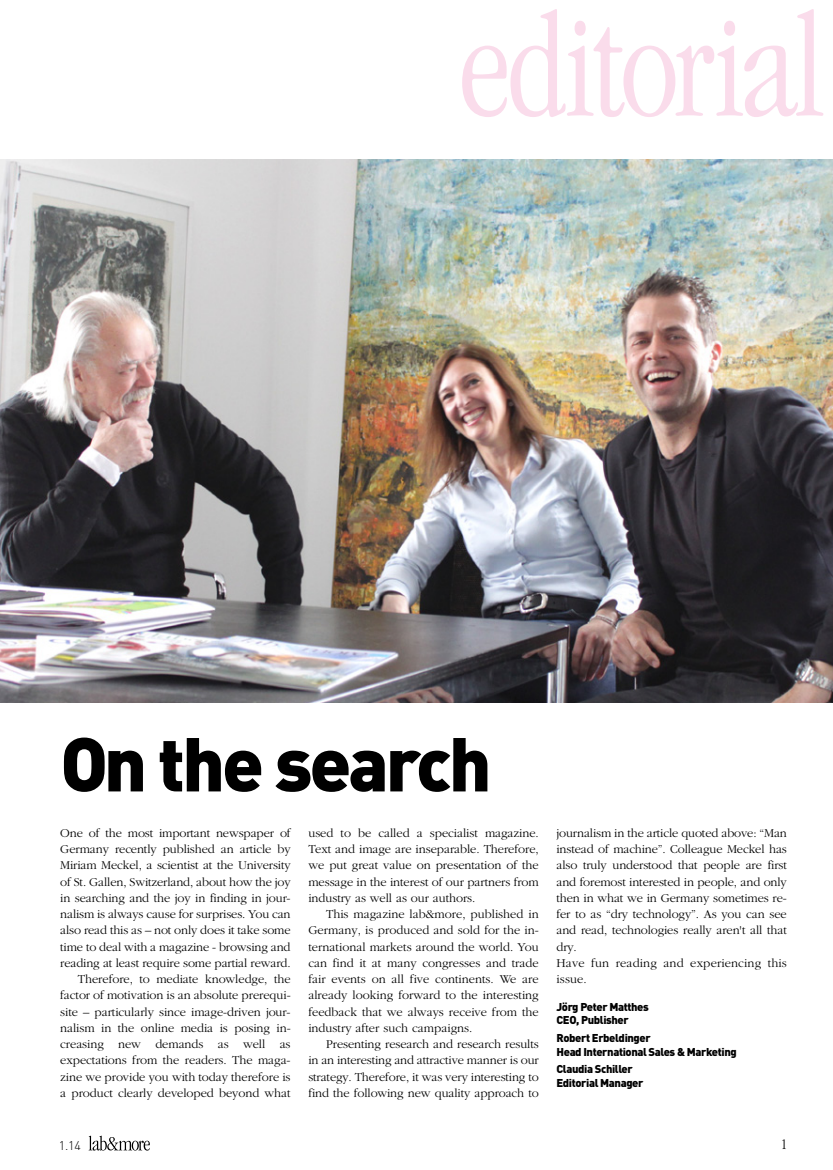
<style>
.page{position:relative;width:833px;height:1170px;background:#fff}
.page>*{position:absolute;margin:0;border:0;box-sizing:border-box;transform-origin:0 0}
.t1{font:300 condensed 150px "Garamond";letter-spacing:-.025em;color:#fadceb}
.t2{font:900 75px "DIN";letter-spacing:-.04em;color:#000}
.t3{font:300 condensed 15px "Garamond";color:#000}
.t4{font:300 12.5px/16.2px "Garamond";letter-spacing:-.01em;color:#000;text-align:justify}
.t5{font:300 12.5px "DIN";color:#000}
.t6{font:900 11.25px/13.8px "DIN Pro";letter-spacing:-.035em;color:#000}
</style>
<div class="page">
<svg style="left:89px;top:1135px;width:61px;height:15px"></svg>
<img style="left:0;top:160px;width:833px;height:542px">
<h1 class="t1" style="left:460px;top:-13px;width:367px">editorial</h1>
<h2 class="t2" style="left:60px;top:714px;width:433px">On the search</h2>
<p class="t4" style="left:60px;top:824px;width:232px;text-align:right">One of the most important newspaper of Germany recently published an article by Miriam Meckel, a scientist at the University of St. Gallen, Switzerland, about how the joy in searching and the joy in finding in jour&shy;nalism is always cause for surprises. You can also read this as – not only does it take some time to deal with a magazine - browsing and reading at least require some partial reward.<br>Therefore, to mediate knowledge, the factor of motivation is an absolute prerequi&shy;site – particularly since image-driven jour&shy;nalism in the online media is posing in&shy;creasing new demands as well as expectations from the readers. The maga&shy;zine we provide you with today therefore is a product clearly developed beyond what</p>
<p class="t4" style="left:308px;top:824px;width:232px">used to be called a specialist magazine.<br>Text and image are inseparable. Therefore, we put great value on presentation of the message in the interest of our partners from industry as well as our authors.</p>
<p class="t4" style="left:308px;top:906px;width:232px;text-indent:18px">This magazine lab&amp;more, published in Germany, is produced and sold for the in&shy;ternational markets around the world. You can find it at many congresses and trade fair events on all five continents. We are already looking forward to the interesting feedback that we always receive from the industry after such campaigns.</p>
<p class="t4" style="left:308px;top:1036px;width:232px;text-indent:18px">Presenting research and research results in an interesting and attractive manner is our strategy. Therefore, it was very interesting to find the following new quality approach to</p>
<p class="t4" style="left:556px;top:824px;width:232px;text-align:left">journalism in the article quoted above: “Man instead of machine”. Colleague Meckel has also truly understood that people are first and foremost interested in people, and only then in what we in Germany sometimes re&shy;fer to as “dry technology”. As you can see and read, technologies really aren't all that dry.<br>Have fun reading and experiencing this issue.</p>
<p class="t6" style="left:556px;top:999px;width:94px">Jörg Peter Matthes<br>CEO, Publisher</p>
<p class="t6" style="left:556px;top:1030px;width:182px">Robert Erbeldinger<br>Head International Sales &amp; Marketing</p>
<p class="t6" style="left:556px;top:1061px;width:88px">Claudia Schiller<br>Editorial Manager</p>
<p class="t5" style="left:59px;top:1138px;width:24px">1.14</p>
<p class="t3" style="left:781px;top:1136px;width:7px">1</p>
</div>
